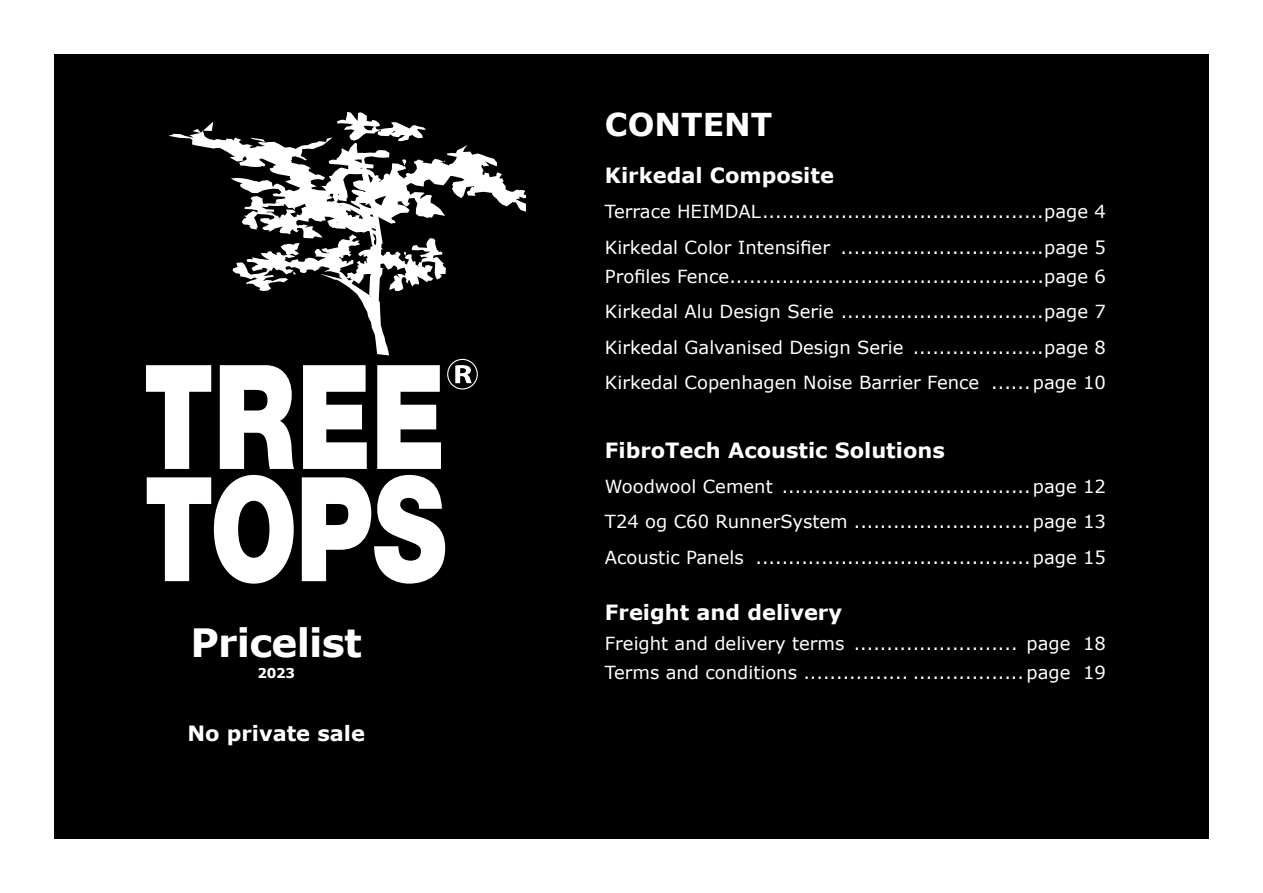
<style>
.page{position:relative;width:1263px;height:893px;background:#fff}
.page>*{position:absolute;margin:0;border:0;box-sizing:border-box;transform-origin:0 0}
.t1{font:700 39px "Verdana";letter-spacing:-.02em;color:#fff}
.t2{font:700 31.5px "Verdana";color:#fff}
.t3{font:700 21px "Verdana";color:#fff}
.t4{font:18px/35.4px "Verdana";color:#fff}
.t5{font:700 13.5px "Verdana";color:#fff}
</style>
<div class="page">
<div style="left:54px;top:54px;width:1155px;height:785px;background:#000"></div>
<svg style="left:147px;top:475px;width:147px;height:109px"></svg>
<svg style="left:302px;top:475px;width:143px;height:109px"></svg>
<svg style="left:147px;top:112px;width:378px;height:357px"></svg>
<h1 class="t1" style="left:190px;top:617px;width:173px">Pricelist</h1>
<p class="t5" style="left:257px;top:664px;width:39px">2023</p>
<p class="t3" style="left:187px;top:720px;width:179px">No private sale</p>
<h2 class="t2" style="left:605px;top:104px;width:169px">CONTENT</h2>
<p class="t3" style="left:605px;top:161px;width:231px">Kirkedal Composite</p>
<p class="t4" style="left:605px;top:194px;width:503px">Terrace HEIMDAL...........................................page 4<br>Kirkedal Color Intensifier ...............................page 5</p>
<p class="t4" style="left:605px;top:259px;width:503px;text-align:justify">Profiles Fence................................................page 6<br>Kirkedal Alu Design Serie ...............................page 7<br>Kirkedal Galvanised Design Serie ....................page 8<br>Kirkedal Copenhagen Noise Barrier Fence ......page 10</p>
<p class="t3" style="left:605px;top:436px;width:341px">FibroTech Acoustic Solutions</p>
<p class="t4" style="left:605px;top:469px;width:503px;text-align:justify">Woodwool Cement ......................................page 12<br>T24 og C60 RunnerSystem ...........................page 13<br>Acoustic Panels ..........................................page 15</p>
<p class="t3" style="left:605px;top:599px;width:239px">Freight and delivery</p>
<p class="t4" style="left:605px;top:629px;width:503px;line-height:29.4px">Freight and delivery terms ......................... page 18<br>Terms and conditions ................ .................page 19</p>
</div>
